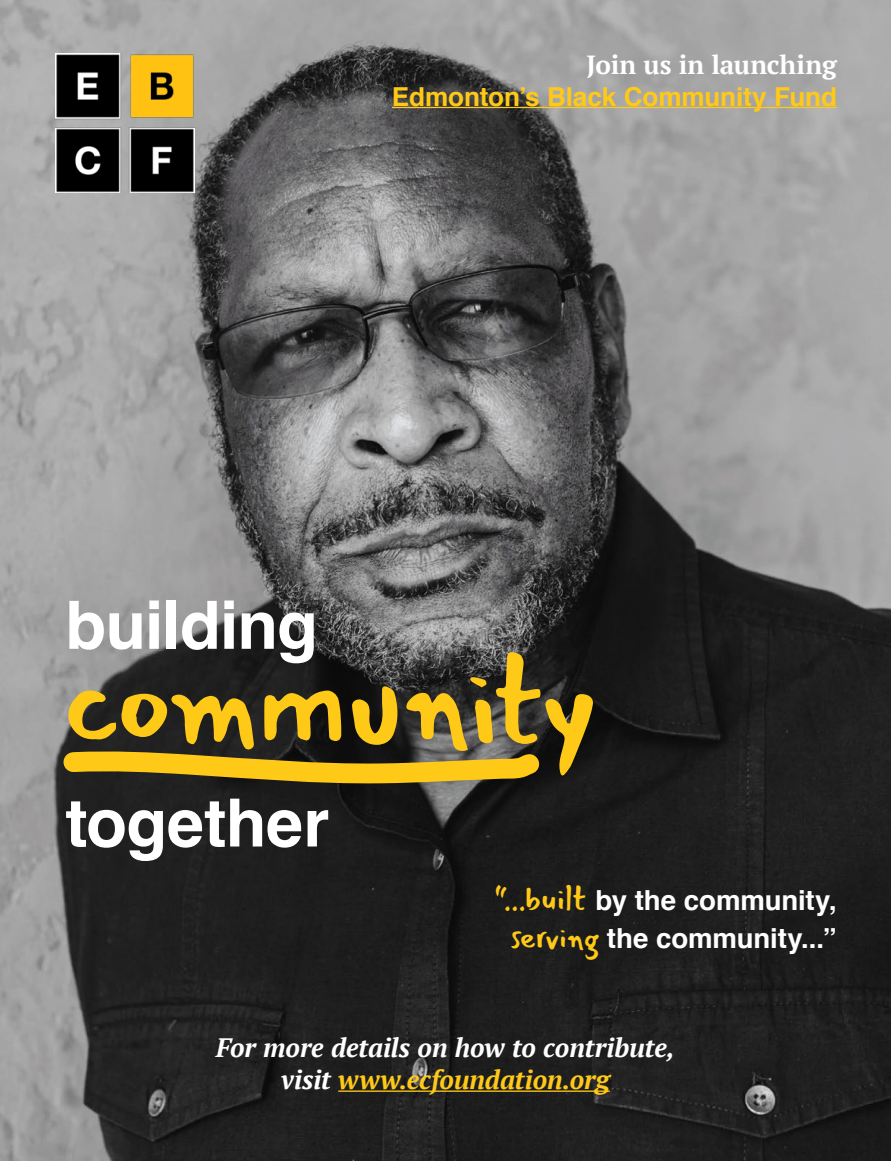
<style>
.page{position:relative;width:891px;height:1161px;background:#fff}
.page>*{position:absolute;margin:0;border:0;box-sizing:border-box;transform-origin:0 0}
.t1{font:126.6px "Mansalva";letter-spacing:-.03em;color:#ffc918}
.t2{font:700 66.75px "Helvetica";letter-spacing:-.01em;color:#fff}
.t3{font:700 27.6px/38px "Helvetica";letter-spacing:-.005em;color:#fff;text-align:center}
.t4{font:italic 700 26.55px/32px "PT Serif";letter-spacing:-.005em;color:#fff;text-align:center}
.t5{font:700 26.1px "Helvetica";letter-spacing:-.005em;color:#ffc918}
.t6{font:700 26.1px "PT Serif";color:#fff}
.s1{font-family:"Mansalva";font-weight:400;font-size:33.6px;color:#ffc918}
.s2{font-family:"Mansalva";font-weight:400;font-size:31.65px;color:#ffc918}
.s3{color:#ffc918}
</style>
<div class="page">
<img style="left:0;top:0;width:891px;height:1161px">
<svg style="left:53px;top:740px;width:501px;height:53px;background:#756223"></svg>
<hr style="left:392px;top:107px;width:445px;height:1px;background:#ffc918">
<hr style="left:338px;top:1090px;width:272px;height:2px;background:#ffc918">
<img style="left:56px;top:54px;width:139px;height:139px">
<p class="t6" style="left:587px;top:48px;width:252px">Join us in launching</p>
<p class="t5" style="left:392px;top:75px;width:447px">Edmonton’s Black Community Fund</p>
<h2 class="t2" style="left:65px;top:571px;width:254px">building</h2>
<h1 class="t1" style="left:65px;top:602px;width:535px">community</h1>
<h2 class="t2" style="left:65px;top:769px;width:265px">together</h2>
<p class="t3" style="left:494px;top:882px;width:344px"><span class="s1">“...built</span> by the community, <span class="s2">serving</span> the community...”</p>
<p class="t4" style="left:216px;top:1032px;width:461px">For more details on how to contribute, visit <span class="s3">www.ecfoundation.org</span></p>
</div>
